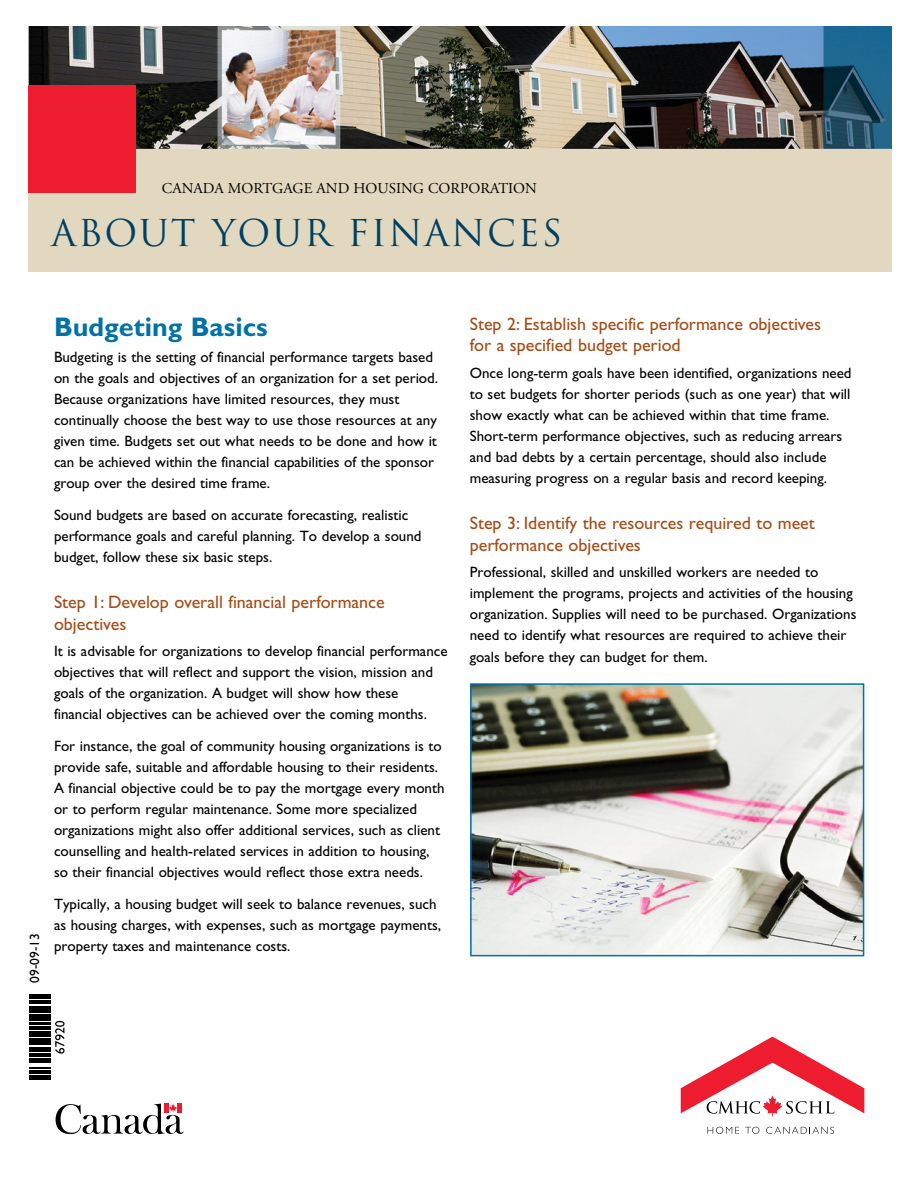
<style>
.page{position:relative;width:918px;height:1188px;background:#fff}
.page>*{position:absolute;margin:0;border:0;box-sizing:border-box;transform-origin:0 0}
.Heading_-_H1{font:36px "Trajan Pro";letter-spacing:.05em;color:#004062}
.Heading_-_H2{font:700 27px "Gill Sans Std";color:#0072a6}
.Subhead_-_H3{font:18px/21.6px "Gill Sans Std";color:#a54c16}
.Body_Text{font:15px/21px "Gill Sans Std";color:#000}
.t1{font:15px "Adobe Garamond";color:#000}
.t2{font:13.5px "Gill Sans Std";color:#000}
</style>
<div class="page">
<div style="left:28px;top:130px;width:864px;height:142px;background:#e1d8bf"></div>
<img style="left:28px;top:27px;width:864px;height:122px">
<div style="left:28px;top:85px;width:108px;height:108px;background:#ed1c2e"></div>
<hr style="left:30px;top:1078px;width:21px;height:2px;background:#000">
<svg style="left:30px;top:1076px;width:21px;height:1px"></svg>
<hr style="left:30px;top:1070px;width:21px;height:4px;background:#000">
<svg style="left:30px;top:1062px;width:21px;height:6px"></svg>
<hr style="left:30px;top:1058px;width:21px;height:3px;background:#000">
<div style="left:30px;top:1016px;width:21px;height:5px;background:#000"></div>
<svg style="left:30px;top:1014px;width:21px;height:1px"></svg>
<hr style="left:30px;top:1010px;width:21px;height:3px;background:#000">
<hr style="left:30px;top:1007px;width:21px;height:2px;background:#000">
<hr style="left:30px;top:1000px;width:21px;height:3px;background:#000">
<svg style="left:30px;top:998px;width:21px;height:1px"></svg>
<hr style="left:30px;top:995px;width:21px;height:2px;background:#000">
<svg style="left:30px;top:1021px;width:35px;height:35px"></svg>
<svg style="left:56px;top:1104px;width:128px;height:30px"></svg>
<svg style="left:681px;top:1037px;width:183px;height:79px"></svg>
<svg style="left:708px;top:1127px;width:31px;height:7px"></svg>
<svg style="left:745px;top:1127px;width:14px;height:7px"></svg>
<svg style="left:766px;top:1127px;width:68px;height:7px"></svg>
<img style="left:473px;top:686px;width:388px;height:267px">
<div style="left:470px;top:683px;width:394px;height:273px;border:2px solid #0072a6"></div>
<p class="t1" style="left:162px;top:181px;width:377px">CANADA MORTGAGE AND HOUSING CORPORATION</p>
<h1 class="Heading_-_H1" style="left:51px;top:210px;width:513px">ABOUT YOUR FINANCES</h1>
<p class="t2" style="left:27px;top:983px;width:51px;rotate:-90deg">09-09-13</p>
<h2 class="Heading_-_H2" style="left:54px;top:311px;width:215px">Budgeting Basics</h2>
<p class="Body_Text" style="left:54px;top:347px;width:386px">Budgeting is the setting of financial performance targets based on the goals and objectives of an organization for a set period.<br>Because organizations have limited resources, they must continually choose the best way to use those resources at any given time. Budgets set out what needs to be done and how it can be achieved within the financial capabilities of the sponsor group over the desired time frame.</p>
<p class="Body_Text" style="left:54px;top:504px;width:369px">Sound budgets are based on accurate forecasting, realistic performance goals and careful planning. To develop a sound budget, follow these six basic steps.</p>
<h3 class="Subhead_-_H3" style="left:54px;top:592px;width:332px">Step 1: Develop overall financial performance objectives</h3>
<p class="Body_Text" style="left:54px;top:641px;width:395px">It is advisable for organizations to develop financial performance objectives that will reflect and support the vision, mission and goals of the organization. A budget will show how these financial objectives can be achieved over the coming months.</p>
<p class="Body_Text" style="left:54px;top:736px;width:392px">For instance, the goal of community housing organizations is to provide safe, suitable and affordable housing to their residents.<br>A financial objective could be to pay the mortgage every month or to perform regular maintenance. Some more specialized organizations might also offer additional services, such as client counselling and health-related services in addition to housing, so their financial objectives would reflect those extra needs.</p>
<p class="Body_Text" style="left:54px;top:893px;width:389px">Typically, a housing budget will seek to balance revenues, such as housing charges, with expenses, such as mortgage payments, property taxes and maintenance costs.</p>
<h3 class="Subhead_-_H3" style="left:470px;top:313px;width:353px">Step 2: Establish specific performance objectives for a specified budget period</h3>
<p class="Body_Text" style="left:470px;top:362px;width:383px">Once long-term goals have been identified, organizations need to set budgets for shorter periods (such as one year) that will show exactly what can be achieved within that time frame.<br>Short-term performance objectives, such as reducing arrears and bad debts by a certain percentage, should also include measuring progress on a regular basis and record keeping.</p>
<h3 class="Subhead_-_H3" style="left:470px;top:512px;width:347px">Step 3: Identify the resources required to meet performance objectives</h3>
<p class="Body_Text" style="left:470px;top:561px;width:388px">Professional, skilled and unskilled workers are needed to implement the programs, projects and activities of the housing organization. Supplies will need to be purchased. Organizations need to identify what resources are required to achieve their goals before they can budget for them.</p>
</div>
